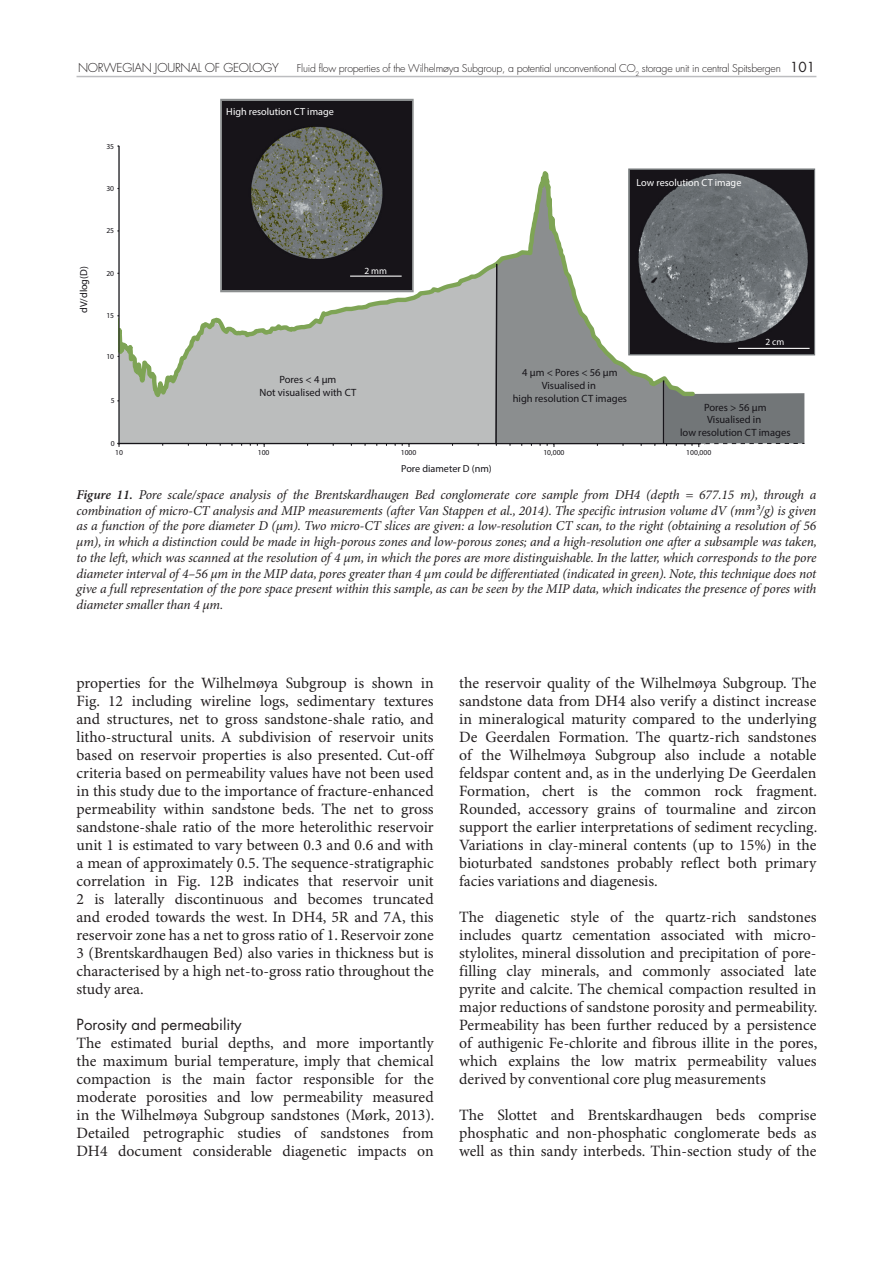
<style>
.page{position:relative;width:893px;height:1263px;background:#fff}
.page>*{position:absolute;margin:0;border:0;box-sizing:border-box;transform-origin:0 0}
.t1{font:15.75px/18px "Minion Pro";color:#231f20;text-align:justify}
.t2{font:15px "Futura Std";color:#231f20}
.t3{font:italic 13.5px/15.8px "Minion Pro";letter-spacing:-.015em;color:#231f20;text-align:justify}
.t4{font:300 12px "Futura Std";letter-spacing:-.02em;color:#231f20}
.t5{font:10.5px/12.6px "Myriad Pro";color:#161419;text-align:center}
.t6{font:300 10.5px "Futura Std";letter-spacing:-.02em;color:#231f20}
.t7{font:10.2px "Myriad Pro";color:#fff}
.t8{font:10.2px "Myriad Pro";color:#161419}
.t9{font:9.45px "Myriad Pro";color:#fff}
.t10{font:7.65px "Myriad Pro";color:#161419}
.s1{font-weight:400;font-size:13.5px}
.s2{font-weight:600}
</style>
<div class="page">
<hr style="left:77px;top:76px;width:739px;height:1px;background:#bcbdc0">
<div style="left:117px;top:146px;width:378px;height:298px;background:#bbbdbd"></div>
<svg style="left:220px;top:98px;width:477px;height:300px"></svg>
<hr style="left:118px;top:443px;width:583px;height:1px;background:#161419">
<hr style="left:119px;top:146px;width:1px;height:301px;background:#161419">
<div style="left:630px;top:170px;width:183px;height:184px;background:#171419"></div>
<svg style="left:495px;top:173px;width:309px;height:274px"></svg>
<img style="left:223px;top:101px;width:188px;height:189px">
<hr style="left:738px;top:348px;width:72px;height:1px;background:#fff">
<svg style="left:118px;top:146px;width:103px;height:300px"></svg>
<hr style="left:350px;top:276px;width:52px;height:1px;background:#fff">
<p class="t4" style="left:78px;top:61px;width:202px">NORWEGIAN JOURNAL OF GEOLOGY</p>
<p class="t6" style="left:297px;top:62px;width:520px">Fluid flow properties of the Wilhelmøya Subgroup, a potential unconventional CO<sub>2</sub> storage unit in central Spitsbergen <span class="s1">101</span></p>
<p class="t8" style="left:77px;top:313px;width:48px;rotate:-90deg">dV/dlog(D)</p>
<p class="t10" style="left:106px;top:142px;width:9px">35</p>
<p class="t10" style="left:106px;top:184px;width:9px">30</p>
<p class="t10" style="left:106px;top:226px;width:9px">25</p>
<p class="t10" style="left:106px;top:269px;width:9px">20</p>
<p class="t10" style="left:106px;top:311px;width:9px">15</p>
<p class="t10" style="left:106px;top:352px;width:9px">10</p>
<p class="t10" style="left:111px;top:396px;width:5px">5</p>
<p class="t10" style="left:111px;top:438px;width:5px">0</p>
<p class="t7" style="left:226px;top:106px;width:109px">High resolution CT image</p>
<p class="t7" style="left:637px;top:176px;width:106px">Low resolution CT image</p>
<p class="t9" style="left:364px;top:265px;width:24px">2 mm</p>
<p class="t5" style="left:259px;top:373px;width:98px">Pores &lt; 4 µm<br>Not visualised with CT</p>
<p class="t5" style="left:513px;top:366px;width:116px">4 µm &lt; Pores &lt; 56 µm<br>Visualised in<br>high resolution CT images</p>
<p class="t9" style="left:765px;top:336px;width:20px">2 cm</p>
<p class="t5" style="left:680px;top:401px;width:112px">Pores &gt; 56 µm<br>Visualised in<br>low resolution CT images</p>
<p class="t10" style="left:115px;top:448px;width:9px">10</p>
<p class="t10" style="left:258px;top:448px;width:13px">100</p>
<p class="t10" style="left:401px;top:448px;width:17px">1000</p>
<p class="t10" style="left:543px;top:448px;width:23px">10,000</p>
<p class="t10" style="left:686px;top:448px;width:27px">100,000</p>
<p class="t8" style="left:401px;top:462px;width:92px">Pore diameter D (nm)</p>
<p class="t3" style="left:77px;top:487px;width:742px"><span class="s2">Figure 11.</span> Pore scale/space analysis of the Brentskardhaugen Bed conglomerate core sample from DH4 (depth = 677.15 m), through a combination of micro-CT analysis and MIP measurements (after Van Stappen et al., 2014). The specific intrusion volume dV (mm³/g) is given as a function of the pore diameter D (µm). Two micro-CT slices are given: a low-resolution CT scan, to the right (obtaining a resolution of 56 µm), in which a distinction could be made in high-porous zones and low-porous zones; and a high-resolution one after a subsample was taken, to the left, which was scanned at the resolution of 4 µm, in which the pores are more distinguishable. In the latter, which corresponds to the pore diameter interval of 4–56 µm in the MIP data, pores greater than 4 µm could be differentiated (indicated in green). Note, this technique does not give a full representation of the pore space present within this sample, as can be seen by the MIP data, which indicates the presence of pores with diameter smaller than 4 µm.</p>
<p class="t1" style="left:77px;top:674px;width:359px">properties for the Wilhelmøya Subgroup is shown in Fig. 12 including wireline logs, sedimentary textures and structures, net to gross sandstone-shale ratio, and litho-structural units. A subdivision of reservoir units based on reservoir properties is also presented. Cut-off criteria based on permeability values have not been used in this study due to the importance of fracture-enhanced permeability within sandstone beds. The net to gross sandstone-shale ratio of the more heterolithic reservoir unit 1 is estimated to vary between 0.3 and 0.6 and with a mean of approximately 0.5. The sequence-stratigraphic correlation in Fig. 12B indicates that reservoir unit 2 is laterally discontinuous and becomes truncated and eroded towards the west. In DH4, 5R and 7A, this reservoir zone has a net to gross ratio of 1. Reservoir zone 3 (Brentskardhaugen Bed) also varies in thickness but is characterised by a high net-to-gross ratio throughout the study area.</p>
<p class="t2" style="left:77px;top:1014px;width:166px">Porosity and permeability</p>
<p class="t1" style="left:77px;top:1034px;width:360px">The estimated burial depths, and more importantly the maximum burial temperature, imply that chemical compaction is the main factor responsible for the moderate porosities and low permeability measured in the Wilhelmøya Subgroup sandstones (Mørk, 2013).<br>Detailed petrographic studies of sandstones from DH4 document considerable diagenetic impacts on</p>
<p class="t1" style="left:459px;top:674px;width:359px">the reservoir quality of the Wilhelmøya Subgroup. The sandstone data from DH4 also verify a distinct increase in mineralogical maturity compared to the underlying De Geerdalen Formation. The quartz-rich sandstones of the Wilhelmøya Subgroup also include a notable feldspar content and, as in the underlying De Geerdalen Formation, chert is the common rock fragment.<br>Rounded, accessory grains of tourmaline and zircon support the earlier interpretations of sediment recycling.<br>Variations in clay-mineral contents (up to 15%) in the bioturbated sandstones probably reflect both primary facies variations and diagenesis.</p>
<p class="t1" style="left:459px;top:908px;width:360px;text-align:left">The diagenetic style of the quartz-rich sandstones includes quartz cementation associated with micro&shy;stylolites, mineral dissolution and precipitation of pore&shy;filling clay minerals, and commonly associated late pyrite and calcite. The chemical compaction resulted in major reductions of sandstone porosity and permeability.<br>Permeability has been further reduced by a persistence of authigenic Fe-chlorite and fibrous illite in the pores, which explains the low matrix permeability values derived by conventional core plug measurements</p>
<p class="t1" style="left:459px;top:1106px;width:359px">The Slottet and Brentskardhaugen beds comprise phosphatic and non-phosphatic conglomerate beds as well as thin sandy interbeds. Thin-section study of the</p>
</div>
